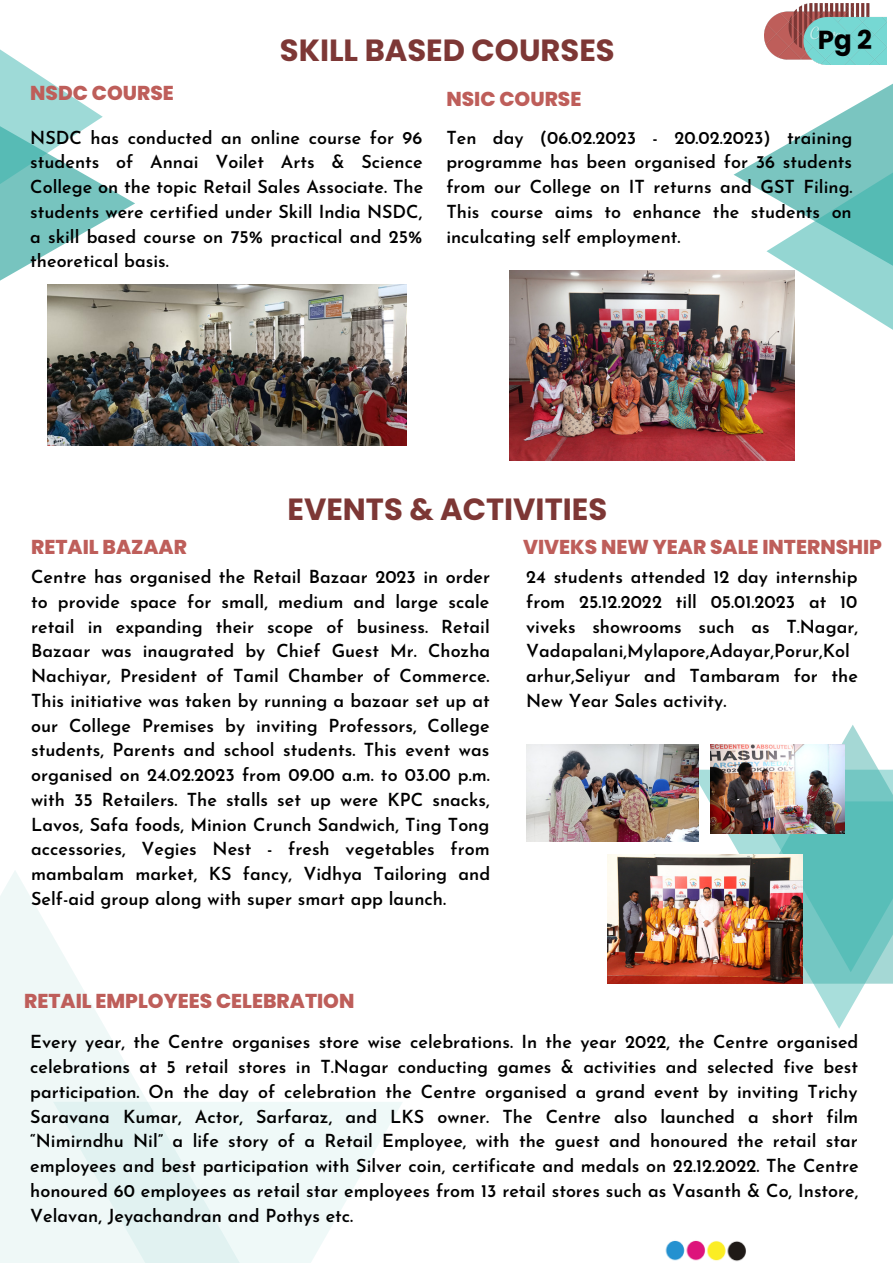
<style>
.page{position:relative;width:893px;height:1264px;background:#fff}
.page>*{position:absolute;margin:0;border:0;box-sizing:border-box;transform-origin:0 0}
.t1{font:700 30.6px "Poppins";color:#7d3735}
.t2{font:700 26.1px "Poppins";color:#000}
.t3{font:800 20.1px "Poppins";color:#be5e5a}
.t4{font:600 17.85px/24.8px "Josefin Sans";color:#000;text-align:justify}
</style>
<div class="page">
<div style="left:0;top:869px;width:280px;height:393px;background:linear-gradient(to right,#f1f9f8,#fff)"></div>
<div style="left:53px;top:1101px;width:350px;height:161px;background:linear-gradient(to right,#e3f3f2,#f8fdfc)"></div>
<svg style="left:733px;top:41px;width:159px;height:152px"></svg>
<svg style="left:766px;top:105px;width:126px;height:292px"></svg>
<svg style="left:0;top:185px;width:135px;height:100px"></svg>
<svg style="left:0;top:49px;width:103px;height:221px"></svg>
<img style="left:665px;top:1240px;width:81px;height:22px">
<img style="left:47px;top:285px;width:359px;height:160px">
<img style="left:509px;top:270px;width:285px;height:190px">
<svg style="left:842px;top:725px;width:36px;height:44px;fill:#a5d8d5"></svg>
<svg style="left:691px;top:769px;width:201px;height:259px"></svg>
<svg style="left:753px;top:801px;width:139px;height:171px;background:#64beb9"></svg>
<img style="left:526px;top:744px;width:172px;height:97px">
<img style="left:710px;top:744px;width:134px;height:89px">
<img style="left:607px;top:854px;width:195px;height:129px">
<img style="left:764px;top:4px;width:122px;height:61px">
<p class="t1" style="left:280px;top:29px;width:336px">SKILL BASED COURSES</p>
<p class="t3" style="left:30px;top:78px;width:145px">NSDC COURSE</p>
<p class="t3" style="left:446px;top:85px;width:136px">NSIC COURSE</p>
<p class="t2" style="left:817px;top:21px;width:56px">Pg2</p>
<p class="t4" style="left:30px;top:127px;width:394px">NSDC has conducted an online course for 96 students of Annai Voilet Arts &amp; Science College on the topic Retail Sales Associate. The students were certified under Skill India NSDC, a skill based course on 75% practical and 25% theoretical basis.</p>
<p class="t4" style="left:446px;top:127px;width:408px">Ten day (06.02.2023 - 20.02.2023) training programme has been organised for 36 students from our College on IT returns and GST Filing.<br>This course aims to enhance the students on inculcating self employment.</p>
<p class="t1" style="left:287px;top:488px;width:321px">EVENTS &amp; ACTIVITIES</p>
<p class="t3" style="left:31px;top:533px;width:157px">RETAIL BAZAAR</p>
<p class="t3" style="left:523px;top:533px;width:360px">VIVEKS NEW YEAR SALE INTERNSHIP</p>
<p class="t4" style="left:31px;top:566px;width:460px">Centre has organised the Retail Bazaar 2023 in order to provide space for small, medium and large scale retail in expanding their scope of business. Retail Bazaar was inaugrated by Chief Guest Mr. Chozha Nachiyar, President of Tamil Chamber of Commerce.<br>This initiative was taken by running a bazaar set up at our College Premises by inviting Professors, College students, Parents and school students. This event was organised on 24.02.2023 from 09.00 a.m. to 03.00 p.m. with 35 Retailers. The stalls set up were KPC snacks, Lavos, Safa foods, Minion Crunch Sandwich, Ting Tong accessories, Vegies Nest - fresh vegetables from mambalam market, KS fancy, Vidhya Tailoring and Self-aid group along with super smart app launch.</p>
<p class="t3" style="left:24px;top:987px;width:332px">RETAIL EMPLOYEES CELEBRATION</p>
<p class="t4" style="left:526px;top:566px;width:333px;text-align:left">24 students attended 12 day internship from 25.12.2022 till 05.01.2023 at 10 viveks showrooms such as T.Nagar, Vadapalani,Mylapore,Adayar,Porur,Kol arhur,Seliyur and Tambaram for the New Year Sales activity.</p>
<p class="t4" style="left:30px;top:1031px;width:829px">Every year, the Centre organises store wise celebrations. In the year 2022, the Centre organised celebrations at 5 retail stores in T.Nagar conducting games &amp; activities and selected five best participation. On the day of celebration the Centre organised a grand event by inviting Trichy Saravana Kumar, Actor, Sarfaraz, and LKS owner. The Centre also launched a short film “Nimirndhu Nil” a life story of a Retail Employee, with the guest and honoured the retail star employees and best participation with Silver coin, certificate and medals on 22.12.2022. The Centre honoured 60 employees as retail star employees from 13 retail stores such as Vasanth &amp; Co, Instore, Velavan, Jeyachandran and Pothys etc.</p>
</div>
